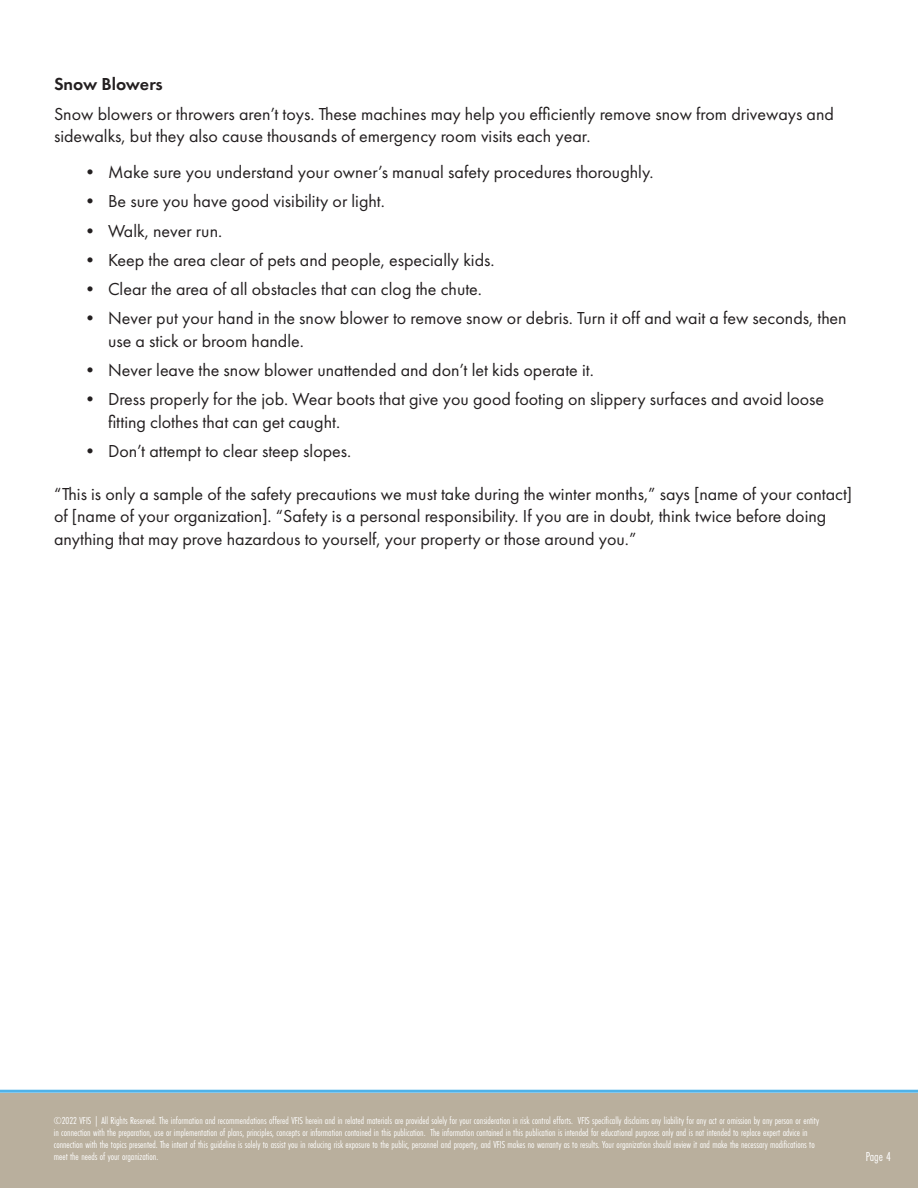
<style>
.page{position:relative;width:918px;height:1188px;background:#fff}
.page>*{position:absolute;margin:0;border:0;box-sizing:border-box;transform-origin:0 0}
.t1{font:18px/22.5px "Futura PT";color:#231f20}
.t2{font:600 18px "Futura PT";color:#231f20}
.t3{font:13.5px "Futura PT Cond";color:#fff}
.t4{font:10.5px/12px "Futura PT Cond";color:#fff}
</style>
<div class="page">
<div style="left:0;top:1093px;width:918px;height:95px;background:#b9af9d"></div>
<hr style="left:0;top:1090px;width:918px;height:3px;background:#4fb2e8">
<p class="t2" style="left:54px;top:73px;width:110px">Snow Blowers</p>
<p class="t1" style="left:54px;top:102px;width:781px">Snow blowers or throwers aren’t toys. These machines may help you efficiently remove snow from driveways and sidewalks, but they also cause thousands of emergency room visits each year.</p>
<p class="t1" style="left:81px;top:161px;width:574px">• Make sure you understand your owner’s manual safety procedures thoroughly.</p>
<p class="t1" style="left:81px;top:190px;width:305px">• Be sure you have good visibility or light.</p>
<p class="t1" style="left:81px;top:219px;width:143px">• Walk, never run.</p>
<p class="t1" style="left:81px;top:249px;width:415px">• Keep the area clear of pets and people, especially kids.</p>
<p class="t1" style="left:81px;top:278px;width:403px">• Clear the area of all obstacles that can clog the chute.</p>
<p class="t1" style="left:108px;top:307px;width:740px;text-indent:-27px">• Never put your hand in the snow blower to remove snow or debris. Turn it off and wait a few seconds, then use a stick or broom handle.</p>
<p class="t1" style="left:81px;top:359px;width:514px">• Never leave the snow blower unattended and don’t let kids operate it.</p>
<p class="t1" style="left:108px;top:388px;width:718px;text-indent:-27px">• Dress properly for the job. Wear boots that give you good footing on slippery surfaces and avoid loose fitting clothes that can get caught.</p>
<p class="t1" style="left:81px;top:440px;width:272px">• Don’t attempt to clear steep slopes.</p>
<p class="t1" style="left:54px;top:483px;width:800px">“This is only a sample of the safety precautions we must take during the winter months,” says [name of your contact] of [name of your organization]. “Safety is a personal responsibility. If you are in doubt, think twice before doing anything that may prove hazardous to yourself, your property or those around you.”</p>
<p class="t4" style="left:54px;top:1114px;width:767px">©2022 VFIS | All Rights Reserved. The information and recommendations offered VFIS herein and in related materials are provided solely for your consideration in risk control efforts. VFIS specifically disclaims any liability for any act or omission by any person or entity in connection with the preparation, use or implementation of plans, principles, concepts or information contained in this publication. The information contained in this publication is intended for educational purposes only and is not intended to replace expert advice in connection with the topics presented. The intent of this guideline is solely to assist you in reducing risk exposure to the public, personnel and property, and VFIS makes no warranty as to results. Your organization should review it and make the necessary modifications to meet the needs of your organization.</p>
<p class="t3" style="left:866px;top:1148px;width:27px">Page 4</p>
</div>
